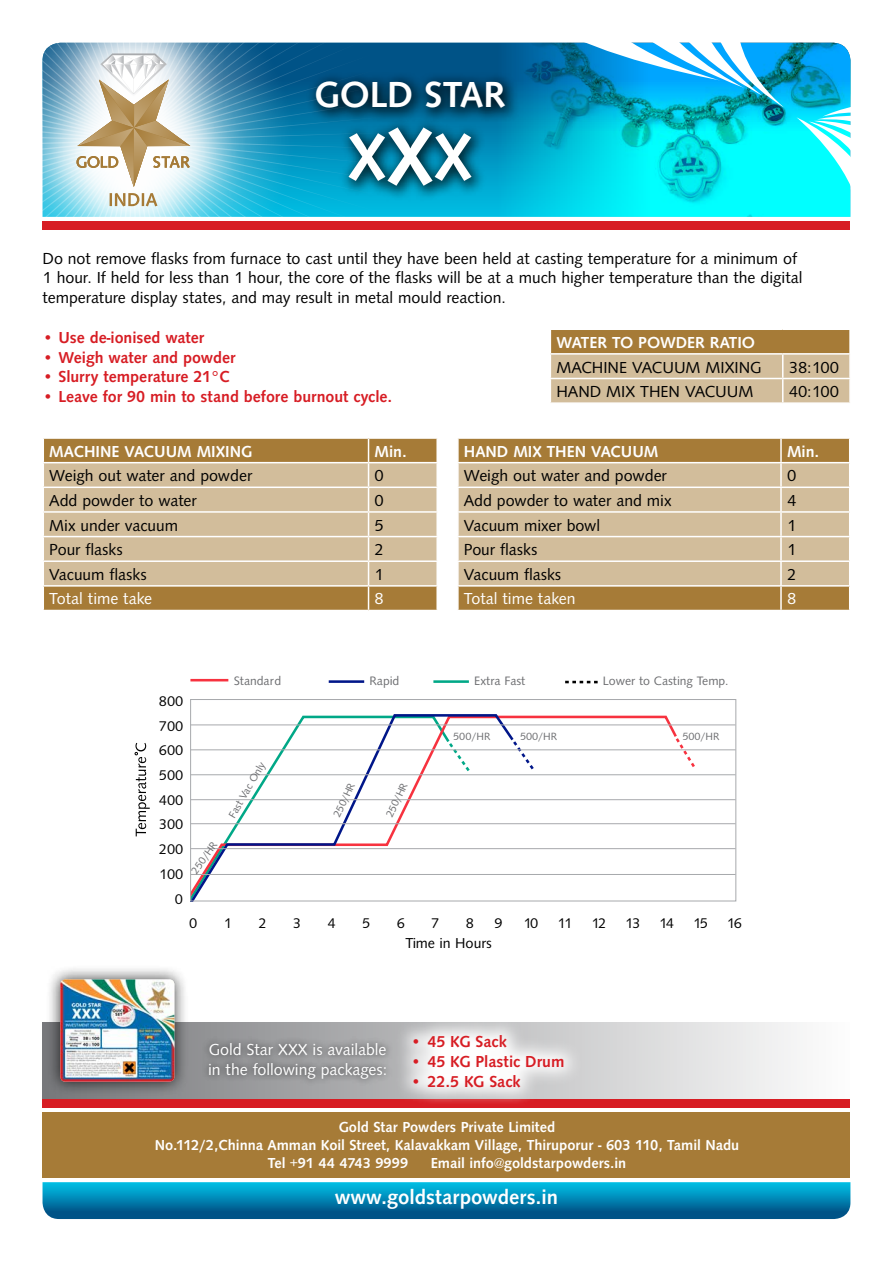
<style>
.page{position:relative;width:893px;height:1263px;background:#fff}
.page>*{position:absolute;margin:0;border:0;box-sizing:border-box;transform-origin:0 0}
.t1{font:500 67.5px "Syntax T";color:#fff}
.t2{font:500 37.5px "Syntax T";color:#fff}
.t3{font:500 21px "Syntax T";color:#fff}
.t4{font:16.5px/19.8px "Syntax T";color:#000}
.t5{font:500 16.5px "Syntax T";color:#d71d24}
.t6{font:16.5px/19.8px "Syntax T";color:#fff}
.t7{font:500 16.5px "Syntax T";color:#fff}
.t8{font:500 15px "Syntax T";color:#fff}
.t9{font:14.85px "Syntax T";color:#000}
.t10{font:14.55px "Syntax T";color:#000}
.t11{font:12.6px "Syntax T";color:#6d6e71}
.t12{font:10.8px "Syntax T";color:#6d6e71}
.s1{font-size:82.5px}
</style>
<div class="page">
<svg style="left:43px;top:1022px;width:754px;height:76px;background:#cececf"></svg>
<div style="left:46px;top:965px;width:143px;height:131px;background:#000;opacity:.75"></div>
<img style="left:60px;top:979px;width:114px;height:102px">
<svg style="left:516px;top:715px;width:163px;height:135px"></svg>
<svg style="left:192px;top:714px;width:324px;height:185px"></svg>
<svg style="left:511px;top:738px;width:26px;height:35px"></svg>
<svg style="left:673px;top:735px;width:25px;height:36px"></svg>
<svg style="left:446px;top:740px;width:27px;height:34px"></svg>
<div style="left:190px;top:699px;width:546px;height:202px;border:1px solid #a7a9ac"></div>
<hr style="left:191px;top:725px;width:544px;height:1px;background:#a7a9ac">
<hr style="left:191px;top:749px;width:545px;height:1px;background:#a7a9ac">
<hr style="left:191px;top:774px;width:544px;height:1px;background:#a7a9ac">
<hr style="left:191px;top:799px;width:545px;height:1px;background:#a7a9ac">
<hr style="left:191px;top:823px;width:544px;height:1px;background:#a7a9ac">
<hr style="left:191px;top:848px;width:545px;height:1px;background:#a7a9ac">
<hr style="left:191px;top:874px;width:545px;height:1px;background:#a7a9ac">
<hr style="left:190px;top:679px;width:38px;height:2px;background:#f7323f">
<svg style="left:135px;top:743px;width:15px;height:93px"></svg>
<hr style="left:329px;top:680px;width:35px;height:3px;background:#001689">
<svg style="left:565px;top:681px;width:33px;height:2px"></svg>
<hr style="left:433px;top:680px;width:36px;height:3px;background:#00a887">
<svg style="left:406px;top:43px;width:92px;height:174px;background:#007dab"></svg>
<img style="left:498px;top:43px;width:352px;height:174px">
<svg style="left:43px;top:1182px;width:807px;height:37px;background:#0282b0"></svg>
<svg style="left:796px;top:105px;width:55px;height:112px"></svg>
<svg style="left:503px;top:42px;width:281px;height:65px;background:#2ca1d2"></svg>
<div style="left:43px;top:1112px;width:807px;height:66px;background:#a67b37"></div>
<svg style="left:43px;top:438px;width:394px;height:172px;background:#c9af86"></svg>
<hr style="left:436px;top:587px;width:2px;height:23px;background:#fff">
<div style="left:459px;top:439px;width:390px;height:171px;background:#a67b37"></div>
<div style="left:459px;top:463px;width:390px;height:122px;background:#d2bd9b"></div>
<hr style="left:780px;top:439px;width:2px;height:23px;background:#fff">
<hr style="left:457px;top:462px;width:324px;height:1px;background:#fff">
<hr style="left:781px;top:462px;width:69px;height:1px;background:#fff">
<hr style="left:780px;top:463px;width:2px;height:23px;background:#fff">
<hr style="left:457px;top:486px;width:324px;height:2px;background:#fff">
<hr style="left:781px;top:486px;width:69px;height:2px;background:#fff">
<hr style="left:780px;top:488px;width:2px;height:23px;background:#fff">
<hr style="left:457px;top:511px;width:324px;height:2px;background:#fff">
<hr style="left:781px;top:511px;width:69px;height:2px;background:#fff">
<hr style="left:780px;top:513px;width:2px;height:23px;background:#fff">
<hr style="left:457px;top:536px;width:324px;height:1px;background:#fff">
<hr style="left:781px;top:536px;width:69px;height:1px;background:#fff">
<hr style="left:780px;top:537px;width:2px;height:23px;background:#fff">
<hr style="left:457px;top:560px;width:324px;height:2px;background:#fff">
<hr style="left:781px;top:560px;width:69px;height:2px;background:#fff">
<hr style="left:780px;top:562px;width:2px;height:23px;background:#fff">
<hr style="left:457px;top:585px;width:324px;height:2px;background:#fff">
<hr style="left:781px;top:585px;width:69px;height:2px;background:#fff">
<hr style="left:780px;top:587px;width:2px;height:23px;background:#fff">
<div style="left:43px;top:1099px;width:807px;height:9px;background:#d71d24"></div>
<div style="left:339px;top:118px;width:148px;height:84px;background:#000;opacity:.75"></div>
<div style="left:306px;top:71px;width:215px;height:53px;background:#000;opacity:.75"></div>
<svg style="left:550px;top:330px;width:300px;height:72px;background:#c6ab80"></svg>
<hr style="left:849px;top:379px;width:2px;height:23px;background:#fff">
<svg style="left:249px;top:42px;width:157px;height:175px;background:#06769e"></svg>
<svg style="left:42px;top:42px;width:207px;height:188px;background:#88c2d8"></svg>
<svg style="left:76px;top:53px;width:114px;height:134px"></svg>
<svg style="left:110px;top:193px;width:47px;height:13px"></svg>
<div style="left:43px;top:221px;width:807px;height:9px;background:#d71d24"></div>
<div style="left:202px;top:1036px;width:192px;height:50px;background:#000;opacity:.75"></div>
<svg style="left:394px;top:1022px;width:189px;height:81px"></svg>
<h2 class="t2" style="left:314px;top:72px;width:193px">GOLD STAR</h2>
<h1 class="t1" style="left:348px;top:117px;width:126px">X<span class="s1">x</span>X</h1>
<p class="t4" style="left:43px;top:248px;width:761px">Do not remove flasks from furnace to cast until they have been held at casting temperature for a minimum of<br>1 hour. If held for less than 1 hour, the core of the flasks will be at a much higher temperature than the digital temperature display states, and may result in metal mould reaction.</p>
<p class="t5" style="left:43px;top:328px;width:163px">• Use de-ionised water</p>
<p class="t5" style="left:43px;top:347px;width:195px">• Weigh water and powder</p>
<p class="t5" style="left:43px;top:367px;width:189px">• Slurry temperature 21°C</p>
<p class="t5" style="left:43px;top:387px;width:351px">• Leave for 90 min to stand before burnout cycle.</p>
<p class="t7" style="left:556px;top:333px;width:200px">WATER TO POWDER RATIO</p>
<p class="t4" style="left:556px;top:357px;width:207px">MACHINE VACUUM MIXING</p>
<p class="t4" style="left:789px;top:357px;width:52px">38:100</p>
<p class="t4" style="left:556px;top:382px;width:199px">HAND MIX THEN VACUUM</p>
<p class="t4" style="left:789px;top:382px;width:52px">40:100</p>
<p class="t7" style="left:49px;top:441px;width:205px">MACHINE VACUUM MIXING</p>
<p class="t7" style="left:375px;top:441px;width:34px">Min.</p>
<p class="t4" style="left:49px;top:466px;width:205px">Weigh out water and powder</p>
<p class="t4" style="left:375px;top:466px;width:11px">0</p>
<p class="t4" style="left:49px;top:490px;width:149px">Add powder to water</p>
<p class="t4" style="left:375px;top:490px;width:11px">0</p>
<p class="t4" style="left:49px;top:515px;width:130px">Mix under vacuum</p>
<p class="t4" style="left:375px;top:515px;width:11px">5</p>
<p class="t4" style="left:49px;top:540px;width:75px">Pour flasks</p>
<p class="t4" style="left:375px;top:540px;width:11px">2</p>
<p class="t4" style="left:49px;top:564px;width:99px">Vacuum flasks</p>
<p class="t4" style="left:375px;top:564px;width:11px">1</p>
<p class="t6" style="left:49px;top:589px;width:104px">Total time take</p>
<p class="t6" style="left:375px;top:589px;width:11px">8</p>
<p class="t10" style="left:159px;top:693px;width:26px">800</p>
<p class="t10" style="left:159px;top:717px;width:26px">700</p>
<p class="t10" style="left:159px;top:742px;width:26px">600</p>
<p class="t10" style="left:159px;top:767px;width:26px">500</p>
<p class="t10" style="left:159px;top:791px;width:26px">400</p>
<p class="t10" style="left:159px;top:816px;width:26px">300</p>
<p class="t10" style="left:159px;top:841px;width:26px">200</p>
<p class="t10" style="left:159px;top:866px;width:26px">100</p>
<p class="t10" style="left:175px;top:891px;width:10px">0</p>
<p class="t12" style="left:189px;top:870px;width:39px;rotate:-55deg">250/HR</p>
<p class="t11" style="left:234px;top:673px;width:49px">Standard</p>
<p class="t12" style="left:226px;top:814px;width:64px;rotate:-60deg">Fast Vac Only</p>
<p class="t11" style="left:370px;top:674px;width:31px">Rapid</p>
<p class="t12" style="left:331px;top:814px;width:39px;rotate:-65deg">250/HR</p>
<p class="t12" style="left:383px;top:814px;width:39px;rotate:-65deg">250/HR</p>
<p class="t7" style="left:464px;top:441px;width:196px">HAND MIX THEN VACUUM</p>
<p class="t7" style="left:787px;top:441px;width:34px">Min.</p>
<p class="t4" style="left:464px;top:466px;width:205px">Weigh out water and powder</p>
<p class="t4" style="left:787px;top:466px;width:11px">0</p>
<p class="t4" style="left:464px;top:490px;width:209px">Add powder to water and mix</p>
<p class="t4" style="left:787px;top:490px;width:11px">4</p>
<p class="t4" style="left:464px;top:515px;width:138px">Vacuum mixer bowl</p>
<p class="t4" style="left:787px;top:515px;width:11px">1</p>
<p class="t4" style="left:464px;top:540px;width:75px">Pour flasks</p>
<p class="t4" style="left:787px;top:540px;width:11px">1</p>
<p class="t4" style="left:464px;top:564px;width:99px">Vacuum flasks</p>
<p class="t4" style="left:787px;top:564px;width:11px">2</p>
<p class="t6" style="left:464px;top:589px;width:113px">Total time taken</p>
<p class="t6" style="left:787px;top:589px;width:11px">8</p>
<p class="t11" style="left:474px;top:674px;width:53px">Extra Fast</p>
<p class="t11" style="left:603px;top:673px;width:127px">Lower to Casting Temp.</p>
<p class="t12" style="left:453px;top:731px;width:39px">500/HR</p>
<p class="t12" style="left:520px;top:731px;width:39px">500/HR</p>
<p class="t12" style="left:682px;top:731px;width:39px">500/HR</p>
<p class="t10" style="left:189px;top:915px;width:10px">0</p>
<p class="t10" style="left:224px;top:915px;width:10px">1</p>
<p class="t10" style="left:258px;top:915px;width:10px">2</p>
<p class="t10" style="left:293px;top:915px;width:10px">3</p>
<p class="t10" style="left:328px;top:915px;width:10px">4</p>
<p class="t10" style="left:362px;top:915px;width:10px">5</p>
<p class="t10" style="left:397px;top:915px;width:10px">6</p>
<p class="t10" style="left:431px;top:915px;width:10px">7</p>
<p class="t10" style="left:466px;top:915px;width:10px">8</p>
<p class="t10" style="left:494px;top:915px;width:10px">9</p>
<p class="t10" style="left:523px;top:915px;width:16px">10</p>
<p class="t10" style="left:557px;top:915px;width:16px">11</p>
<p class="t10" style="left:591px;top:915px;width:16px">12</p>
<p class="t10" style="left:625px;top:915px;width:16px">13</p>
<p class="t10" style="left:659px;top:915px;width:16px">14</p>
<p class="t10" style="left:693px;top:915px;width:16px">15</p>
<p class="t10" style="left:727px;top:915px;width:16px">16</p>
<p class="t9" style="left:406px;top:935px;width:88px">Time in Hours</p>
<p class="t6" style="left:208px;top:1040px;width:180px">Gold Star XXX is available in the following packages:</p>
<p class="t5" style="left:410px;top:1032px;width:98px">• 45 KG Sack</p>
<p class="t5" style="left:410px;top:1052px;width:156px">• 45 KG Plastic Drum</p>
<p class="t5" style="left:410px;top:1071px;width:112px">• 22.5 KG Sack</p>
<p class="t8" style="left:339px;top:1118px;width:218px">Gold Star Powders Private Limited</p>
<p class="t8" style="left:155px;top:1136px;width:586px">No.112/2,Chinna Amman Koil Street, Kalavakkam Village, Thiruporur - 603 110, Tamil Nadu</p>
<p class="t8" style="left:268px;top:1154px;width:142px">Tel +91 44 4743 9999</p>
<p class="t8" style="left:431px;top:1154px;width:197px">Email info@goldstarpowders.in</p>
<p class="t3" style="left:335px;top:1184px;width:225px">www.goldstarpowders.in</p>
</div>
